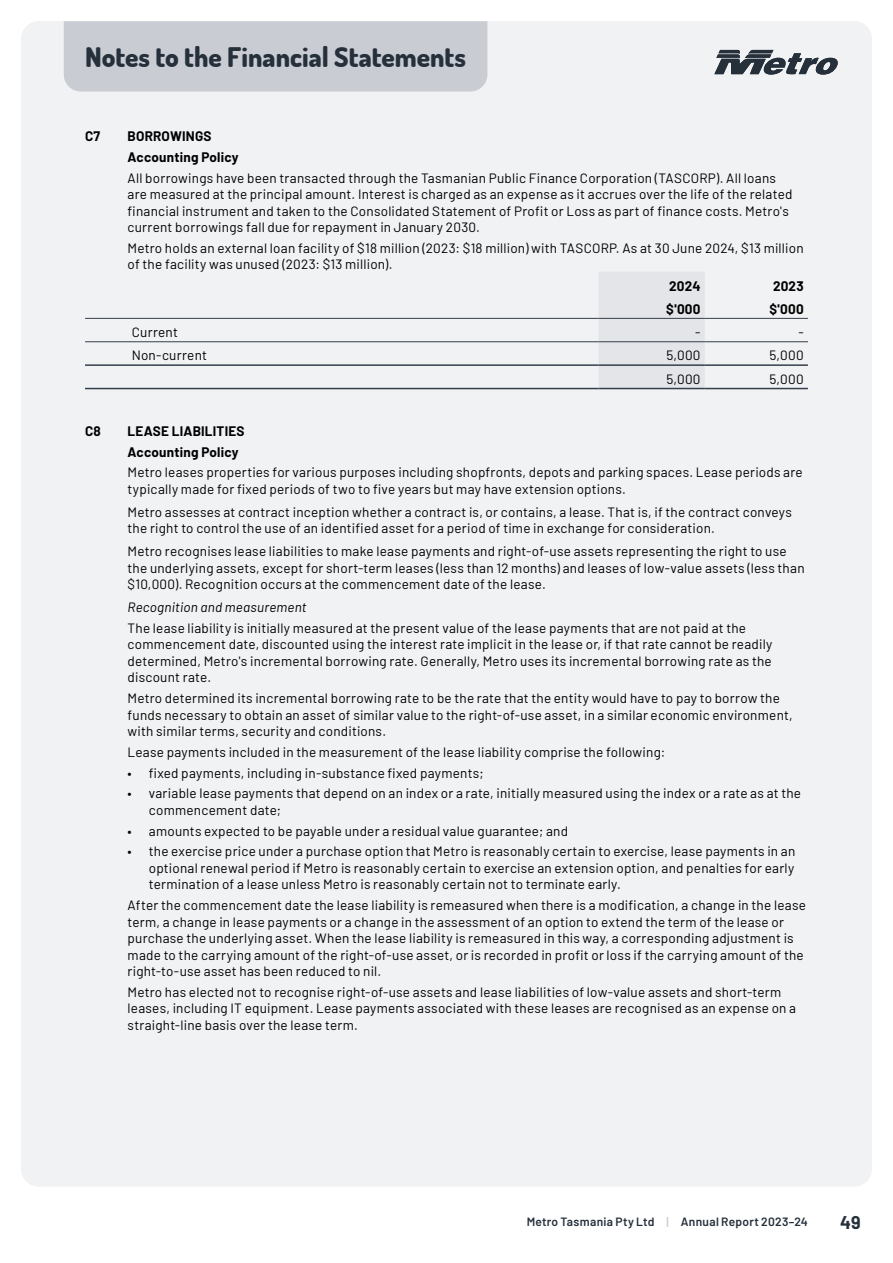
<style>
.page{position:relative;width:893px;height:1263px;background:#fff}
.page>*{position:absolute;margin:0;border:0;box-sizing:border-box;transform-origin:0 0}
.t1{font:800 27px "Dosis";color:#25303b}
.t2{font:700 18px "Barlow";color:#25303b}
.Body__Financials{font:13.5px/16.5px "Barlow";letter-spacing:.015em;color:#000}
.Body__Financials-2{font:700 13.5px "Barlow";letter-spacing:.015em;color:#000}
.H3__Financials{font:700 13.5px "Barlow";letter-spacing:.015em;color:#000}
.Body__Financials-3{font:italic 13.5px "Barlow";letter-spacing:.015em;color:#000}
.Table_Right__Financials{font:13.5px "Barlow";letter-spacing:.02em;color:#000}
.Table_Head__Financials{font:700 13.5px "Barlow";letter-spacing:.015em;color:#000}
.t3{font:600 12px "Barlow";letter-spacing:.025em;color:#25303b}
.s1{color:#c9ccd2}
</style>
<div class="page">
<div style="left:21px;top:21px;width:851px;height:1165px;background:#f1f2f4;border-radius:18px"></div>
<div style="left:64px;top:21px;width:423px;height:71px;background:#c9ccd2"></div>
<svg style="left:714px;top:50px;width:124px;height:25px"></svg>
<svg style="left:85px;top:317px;width:513px;height:71px"></svg>
<svg style="left:598px;top:272px;width:210px;height:116px"></svg>
<hr style="left:85px;top:364px;width:513px;height:2px;background:#353f4b">
<hr style="left:85px;top:388px;width:513px;height:1px;background:#353f4b">
<hr style="left:598px;top:364px;width:107px;height:2px;background:#353f4b">
<hr style="left:598px;top:388px;width:107px;height:1px;background:#353f4b">
<hr style="left:705px;top:364px;width:103px;height:2px;background:#353f4b">
<hr style="left:705px;top:388px;width:103px;height:1px;background:#353f4b">
<hr style="left:85px;top:318px;width:513px;height:1px;background:#353f4b">
<hr style="left:598px;top:318px;width:107px;height:1px;background:#353f4b">
<hr style="left:705px;top:318px;width:103px;height:1px;background:#353f4b">
<hr style="left:85px;top:341px;width:513px;height:1px;background:#353f4b">
<hr style="left:598px;top:341px;width:107px;height:1px;background:#353f4b">
<hr style="left:705px;top:341px;width:103px;height:1px;background:#353f4b">
<h1 class="t1" style="left:85px;top:39px;width:383px">Notes to the Financial Statements</h1>
<p class="H3__Financials" style="left:85px;top:126px;width:17px">C7</p>
<p class="H3__Financials" style="left:128px;top:126px;width:86px">BORROWINGS</p>
<p class="Body__Financials-2" style="left:128px;top:147px;width:113px">Accounting Policy</p>
<p class="Body__Financials" style="left:128px;top:168px;width:666px">All borrowings have been transacted through the Tasmanian Public Finance Corporation (TASCORP). All loans are measured at the principal amount. Interest is charged as an expense as it accrues over the life of the related financial instrument and taken to the Consolidated Statement of Profit or Loss as part of finance costs. Metro's current borrowings fall due for repayment in January 2030.</p>
<p class="Body__Financials" style="left:128px;top:239px;width:677px">Metro holds an external loan facility of $18 million (2023: $18 million) with TASCORP. As at 30 June 2024, $13 million of the facility was unused (2023: $13 million).</p>
<p class="Table_Head__Financials" style="left:669px;top:276px;width:33px">2024</p>
<p class="Table_Head__Financials" style="left:773px;top:276px;width:32px">2023</p>
<p class="Table_Head__Financials" style="left:666px;top:299px;width:36px">$'000</p>
<p class="Table_Head__Financials" style="left:769px;top:299px;width:36px">$'000</p>
<p class="Body__Financials" style="left:132px;top:323px;width:48px">Current</p>
<p class="Table_Right__Financials" style="left:695px;top:322px;width:7px">-</p>
<p class="Table_Right__Financials" style="left:798px;top:322px;width:7px">-</p>
<p class="Body__Financials" style="left:132px;top:346px;width:77px">Non-current</p>
<p class="Table_Right__Financials" style="left:666px;top:346px;width:36px">5,000</p>
<p class="Table_Right__Financials" style="left:769px;top:346px;width:36px">5,000</p>
<p class="Table_Right__Financials" style="left:666px;top:369px;width:36px">5,000</p>
<p class="Table_Right__Financials" style="left:769px;top:369px;width:36px">5,000</p>
<p class="H3__Financials" style="left:85px;top:421px;width:17px">C8</p>
<p class="H3__Financials" style="left:128px;top:421px;width:119px">LEASE LIABILITIES</p>
<p class="Body__Financials-2" style="left:128px;top:442px;width:113px">Accounting Policy</p>
<p class="Body__Financials" style="left:128px;top:463px;width:677px">Metro leases properties for various purposes including shopfronts, depots and parking spaces. Lease periods are typically made for fixed periods of two to five years but may have extension options.</p>
<p class="Body__Financials" style="left:128px;top:503px;width:666px">Metro assesses at contract inception whether a contract is, or contains, a lease. That is, if the contract conveys the right to control the use of an identified asset for a period of time in exchange for consideration.</p>
<p class="Body__Financials" style="left:128px;top:542px;width:679px">Metro recognises lease liabilities to make lease payments and right-of-use assets representing the right to use the underlying assets, except for short-term leases (less than 12 months) and leases of low-value assets (less than $10,000). Recognition occurs at the commencement date of the lease.</p>
<p class="Body__Financials-3" style="left:128px;top:597px;width:181px">Recognition and measurement</p>
<p class="Body__Financials" style="left:128px;top:619px;width:646px">The lease liability is initially measured at the present value of the lease payments that are not paid at the commencement date, discounted using the interest rate implicit in the lease or, if that rate cannot be readily determined, Metro's incremental borrowing rate. Generally, Metro uses its incremental borrowing rate as the discount rate.</p>
<p class="Body__Financials" style="left:128px;top:689px;width:667px">Metro determined its incremental borrowing rate to be the rate that the entity would have to pay to borrow the funds necessary to obtain an asset of similar value to the right-of-use asset, in a similar economic environment, with similar terms, security and conditions.</p>
<p class="Body__Financials" style="left:128px;top:743px;width:539px">Lease payments included in the measurement of the lease liability comprise the following:</p>
<p class="Body__Financials" style="left:128px;top:763px;width:358px">• fixed payments, including in-substance fixed payments;</p>
<p class="Body__Financials" style="left:149px;top:784px;width:654px;text-indent:-21px">• variable lease payments that depend on an index or a rate, initially measured using the index or a rate as at the commencement date;</p>
<p class="Body__Financials" style="left:128px;top:821px;width:442px">• amounts expected to be payable under a residual value guarantee; and</p>
<p class="Body__Financials" style="left:149px;top:842px;width:648px;text-align:justify;text-indent:-21px">• the exercise price under a purchase option that Metro is reasonably certain to exercise, lease payments in an optional renewal period if Metro is reasonably certain to exercise an extension option, and penalties for early termination of a lease unless Metro is reasonably certain not to terminate early.</p>
<p class="Body__Financials" style="left:128px;top:896px;width:680px">After the commencement date the lease liability is remeasured when there is a modification, a change in the lease term, a change in lease payments or a change in the assessment of an option to extend the term of the lease or purchase the underlying asset. When the lease liability is remeasured in this way, a corresponding adjustment is made to the carrying amount of the right-of-use asset, or is recorded in profit or loss if the carrying amount of the right-to-use asset has been reduced to nil.</p>
<p class="Body__Financials" style="left:128px;top:983px;width:670px">Metro has elected not to recognise right-of-use assets and lease liabilities of low-value assets and short-term leases, including IT equipment. Lease payments associated with these leases are recognised as an expense on a straight-line basis over the lease term.</p>
<p class="t3" style="left:527px;top:1213px;width:283px">Metro Tasmania Pty Ltd <span class="s1">|</span> Annual Report 2023–24</p>
<h2 class="t2" style="left:840px;top:1210px;width:22px">49</h2>
</div>
